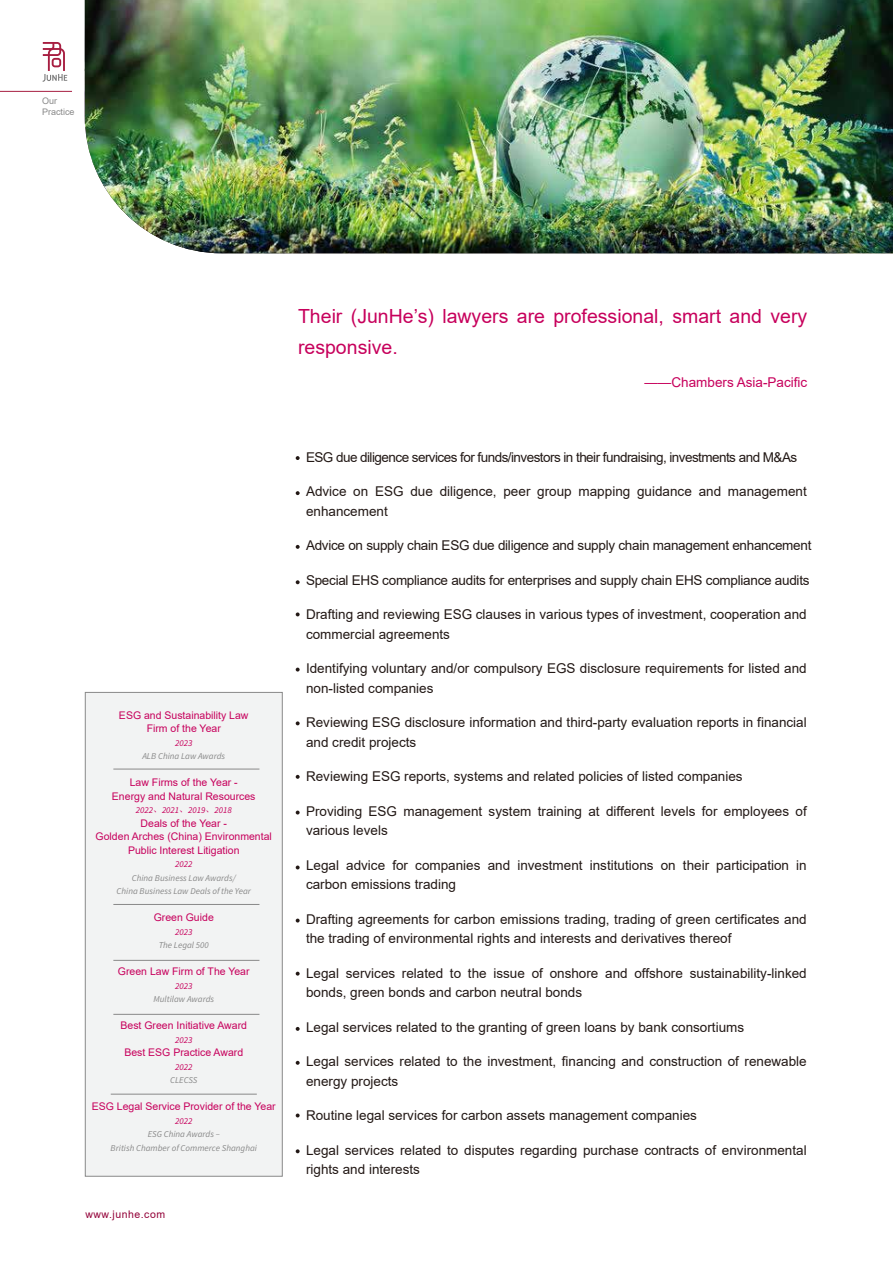
<style>
.page{position:relative;width:893px;height:1263px;background:#fff}
.page>*{position:absolute;margin:0;border:0;box-sizing:border-box;transform-origin:0 0}
.t1{font:19.5px/31.5px "Arial";color:#c7005c}
.t2{font:13.5px/19.5px "Arial";color:#221815}
.t3{font:13.5px "Arial";letter-spacing:-.02em;color:#221815}
.t4{font:13.5px "Arial";letter-spacing:-.04em;color:#221815}
.t5{font:13.5px "Arial";color:#c7005c}
.t6{font:10.5px/13.5px "Arial";color:#c7005c;text-align:center}
.t7{font:10.5px "Arial";letter-spacing:.05em;color:#930038}
.t8{font:italic 9px/13.5px "Source Sans Pro";color:#898989;text-align:center}
.t9{font:italic 9px "Source Sans Pro";color:#c7005c}
.t10{font:9px/10.8px "Arial";color:#898989}
.s1{font-family:"Adobe Song Std";font-weight:300;font-style:normal}
</style>
<div class="page">
<img style="left:85px;top:0;width:808px;height:253px">
<div style="left:85px;top:692px;width:197px;height:484px;background:#f2f3f3;border:1px solid #898989"></div>
<svg style="left:43px;top:42px;width:24px;height:40px"></svg>
<hr style="left:0;top:91px;width:72px;height:1px;background:#a71e41">
<svg style="left:296px;top:491px;width:4px;height:4px"></svg>
<svg style="left:296px;top:545px;width:4px;height:4px"></svg>
<svg style="left:296px;top:580px;width:4px;height:4px"></svg>
<svg style="left:296px;top:612px;width:4px;height:4px"></svg>
<svg style="left:296px;top:668px;width:4px;height:3px"></svg>
<svg style="left:296px;top:721px;width:4px;height:4px"></svg>
<svg style="left:296px;top:775px;width:4px;height:4px"></svg>
<svg style="left:296px;top:810px;width:4px;height:4px"></svg>
<svg style="left:296px;top:865px;width:4px;height:4px"></svg>
<svg style="left:296px;top:918px;width:4px;height:4px"></svg>
<svg style="left:296px;top:972px;width:4px;height:4px"></svg>
<svg style="left:296px;top:1027px;width:4px;height:4px"></svg>
<svg style="left:296px;top:1061px;width:4px;height:4px"></svg>
<svg style="left:296px;top:1113px;width:4px;height:4px"></svg>
<svg style="left:296px;top:1149px;width:4px;height:4px"></svg>
<hr style="left:113px;top:904px;width:146px;height:1px;background:#898989">
<hr style="left:113px;top:960px;width:146px;height:1px;background:#898989">
<hr style="left:113px;top:1014px;width:146px;height:1px;background:#898989">
<hr style="left:111px;top:1094px;width:146px;height:1px;background:#898989">
<svg style="left:296px;top:456px;width:4px;height:4px"></svg>
<hr style="left:113px;top:769px;width:146px;height:1px;background:#898989">
<p class="t10" style="left:42px;top:95px;width:34px">Our<br>Practice</p>
<h1 class="t1" style="left:298px;top:300px;width:511px">Their (JunHe’s) lawyers are professional, smart and very responsive.</h1>
<p class="t5" style="left:644px;top:373px;width:164px">——Chambers Asia-Pacific</p>
<p class="t6" style="left:119px;top:708px;width:131px">ESG and Sustainability Law<br>Firm of the Year</p>
<p class="t9" style="left:175px;top:737px;width:19px">2023</p>
<p class="t8" style="left:142px;top:750px;width:84px">ALB China Law Awards</p>
<p class="t6" style="left:112px;top:776px;width:145px">Law Firms of the Year -<br>Energy and Natural Resources</p>
<p class="t9" style="left:136px;top:805px;width:98px">2022<span class="s1">、</span>2021<span class="s1">、</span>2019<span class="s1">、</span>2018</p>
<p class="t6" style="left:96px;top:816px;width:178px">Deals of the Year -<br>Golden Arches (China) Environmental<br>Public Interest Litigation</p>
<p class="t9" style="left:175px;top:859px;width:19px">2022</p>
<p class="t8" style="left:117px;top:871px;width:136px">China Business Law Awards/<br>China Business Law Deals of the Year</p>
<p class="t6" style="left:154px;top:911px;width:62px">Green Guide</p>
<p class="t9" style="left:175px;top:926px;width:19px">2023</p>
<p class="t8" style="left:159px;top:939px;width:52px">The Legal 500</p>
<p class="t6" style="left:118px;top:965px;width:133px">Green Law Firm of The Year</p>
<p class="t9" style="left:175px;top:980px;width:19px">2023</p>
<p class="t8" style="left:153px;top:993px;width:62px">Multilaw Awards</p>
<p class="t6" style="left:121px;top:1019px;width:128px">Best Green Initiative Award</p>
<p class="t9" style="left:175px;top:1034px;width:19px">2023</p>
<p class="t6" style="left:124px;top:1046px;width:120px">Best ESG Practice Award</p>
<p class="t9" style="left:175px;top:1061px;width:19px">2022</p>
<p class="t8" style="left:170px;top:1074px;width:29px">CLECSS</p>
<p class="t6" style="left:92px;top:1100px;width:185px">ESG Legal Service Provider of the Year</p>
<p class="t9" style="left:175px;top:1115px;width:19px">2022</p>
<p class="t8" style="left:111px;top:1128px;width:148px">ESG China Awards –<br>British Chamber of Commerce Shanghai</p>
<p class="t7" style="left:85px;top:1207px;width:81px">www.junhe.com</p>
<p class="t4" style="left:306px;top:448px;width:493px">ESG due diligence services for funds/investors in their fundraising, investments and M&amp;As</p>
<p class="t2" style="left:306px;top:482px;width:502px">Advice on ESG due diligence, peer group mapping guidance and management enhancement</p>
<p class="t3" style="left:306px;top:536px;width:507px">Advice on supply chain ESG due diligence and supply chain management enhancement</p>
<p class="t3" style="left:306px;top:571px;width:505px">Special EHS compliance audits for enterprises and supply chain EHS compliance audits</p>
<p class="t2" style="left:306px;top:605px;width:502px">Drafting and reviewing ESG clauses in various types of investment, cooperation and commercial agreements</p>
<p class="t2" style="left:306px;top:659px;width:502px">Identifying voluntary and/or compulsory EGS disclosure requirements for listed and non-listed companies</p>
<p class="t2" style="left:306px;top:713px;width:502px">Reviewing ESG disclosure information and third-party evaluation reports in financial and credit projects</p>
<p class="t2" style="left:306px;top:767px;width:438px">Reviewing ESG reports, systems and related policies of listed companies</p>
<p class="t2" style="left:306px;top:801px;width:502px">Providing ESG management system training at different levels for employees of various levels</p>
<p class="t2" style="left:306px;top:855px;width:502px">Legal advice for companies and investment institutions on their participation in carbon emissions trading</p>
<p class="t2" style="left:306px;top:909px;width:502px">Drafting agreements for carbon emissions trading, trading of green certificates and the trading of environmental rights and interests and derivatives thereof</p>
<p class="t2" style="left:306px;top:963px;width:502px">Legal services related to the issue of onshore and offshore sustainability-linked bonds, green bonds and carbon neutral bonds</p>
<p class="t2" style="left:306px;top:1017px;width:440px">Legal services related to the granting of green loans by bank consortiums</p>
<p class="t2" style="left:306px;top:1052px;width:502px">Legal services related to the investment, financing and construction of renewable energy projects</p>
<p class="t2" style="left:306px;top:1106px;width:392px">Routine legal services for carbon assets management companies</p>
<p class="t2" style="left:306px;top:1140px;width:502px">Legal services related to disputes regarding purchase contracts of environmental rights and interests</p>
</div>
